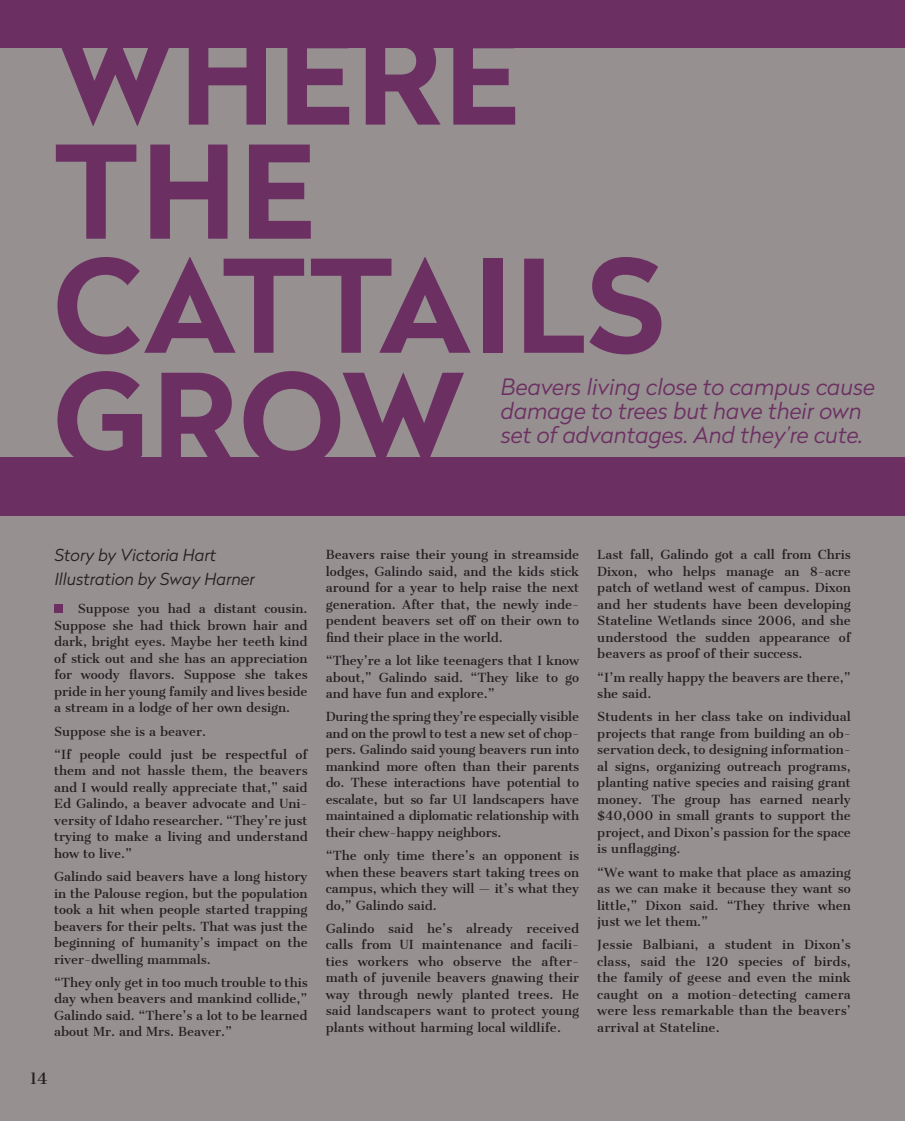
<style>
.page{position:relative;width:905px;height:1121px;background:#fff}
.page>*{position:absolute;margin:0;border:0;box-sizing:border-box;transform-origin:0 0}
.Headline{font:700 127.95px/114px "Radikal";letter-spacing:.02em;color:#6c2f62}
.Subhead{font:italic 300 22.5px/24px "Radikal";color:#6c2f62}
.Subhead-2{font:italic 300 16.5px "Radikal";color:#231f20}
.t1{font:15px "Cantata One";color:#231f20}
.Body_Text{font:12px/16.5px "Cantata One";color:#231f20;text-align:justify}
</style>
<div class="page">
<div style="left:0;top:0;width:904px;height:1120px;background:#969091"></div>
<div style="left:54px;top:604px;width:9px;height:9px;background:#6c2f62"></div>
<div style="left:0;top:457px;width:904px;height:59px;background:#6c2f62"></div>
<div style="left:0;top:0;width:904px;height:48px;background:#6c2f62"></div>
<p class="Headline" style="left:54px;top:18px;width:612px">WHERE<br>THE<br>CATTAILS<br>GROW</p>
<p class="Subhead" style="left:501px;top:374px;width:376px">Beavers living close to campus cause damage to trees but have their own set of advantages. And they’re cute.</p>
<p class="Subhead-2" style="left:55px;top:543px;width:163px">Story by Victoria Hart</p>
<p class="Subhead-2" style="left:55px;top:567px;width:201px">Illustration by Sway Harner</p>
<p class="Body_Text" style="left:54px;top:600px;width:255px;text-indent:24px">Suppose you had a distant cousin.<br>Suppose she had thick brown hair and dark, bright eyes. Maybe her teeth kind of stick out and she has an appreciation for woody flavors. Suppose she takes pride in her young family and lives beside a stream in a lodge of her own design.</p>
<p class="Body_Text" style="left:54px;top:723px;width:153px">Suppose she is a beaver.</p>
<p class="Body_Text" style="left:54px;top:746px;width:255px">“If people could just be respectful of them and not hassle them, the beavers and I would really appreciate that,” said Ed Galindo, a beaver advocate and Uni&shy;versity of Idaho researcher. “They’re just trying to make a living and understand how to live.”</p>
<p class="Body_Text" style="left:54px;top:868px;width:255px">Galindo said beavers have a long history in the Palouse region, but the population took a hit when people started trapping beavers for their pelts. That was just the beginning of humanity’s impact on the river-dwelling mammals.</p>
<p class="Body_Text" style="left:54px;top:974px;width:255px">“They only get in too much trouble to this day when beavers and mankind collide,” Galindo said. “There’s a lot to be learned about Mr. and Mrs. Beaver.”</p>
<p class="t1" style="left:30px;top:1068px;width:19px">14</p>
<p class="Body_Text" style="left:326px;top:546px;width:255px">Beavers raise their young in streamside lodges, Galindo said, and the kids stick around for a year to help raise the next generation. After that, the newly inde&shy;pendent beavers set off on their own to find their place in the world.</p>
<p class="Body_Text" style="left:326px;top:652px;width:255px">“They’re a lot like teenagers that I know about,” Galindo said. “They like to go and have fun and explore.”</p>
<p class="Body_Text" style="left:326px;top:708px;width:255px">During the spring they’re especially visible and on the prowl to test a new set of chop&shy;pers. Galindo said young beavers run into mankind more often than their parents do. These interactions have potential to escalate, but so far UI landscapers have maintained a diplomatic relationship with their chew-happy neighbors.</p>
<p class="Body_Text" style="left:326px;top:847px;width:255px">“The only time there’s an opponent is when these beavers start taking trees on campus, which they will — it’s what they do,” Galindo said.</p>
<p class="Body_Text" style="left:326px;top:920px;width:255px">Galindo said he’s already received calls from UI maintenance and facili&shy;ties workers who observe the after&shy;math of juvenile beavers gnawing their way through newly planted trees. He said landscapers want to protect young plants without harming local wildlife.</p>
<p class="Body_Text" style="left:597px;top:546px;width:255px">Last fall, Galindo got a call from Chris Dixon, who helps manage an 8-acre patch of wetland west of campus. Dixon and her students have been developing Stateline Wetlands since 2006, and she understood the sudden appearance of beavers as proof of their success.</p>
<p class="Body_Text" style="left:597px;top:669px;width:255px">“I’m really happy the beavers are there,” she said.</p>
<p class="Body_Text" style="left:597px;top:708px;width:255px">Students in her class take on individual projects that range from building an ob&shy;servation deck, to designing information&shy;al signs, organizing outreach programs, planting native species and raising grant money. The group has earned nearly $40,000 in small grants to support the project, and Dixon’s passion for the space is unflagging.</p>
<p class="Body_Text" style="left:597px;top:864px;width:255px">“We want to make that place as amazing as we can make it because they want so little,” Dixon said. “They thrive when just we let them.”</p>
<p class="Body_Text" style="left:597px;top:936px;width:255px">Jessie Balbiani, a student in Dixon’s class, said the 120 species of birds, the family of geese and even the mink caught on a motion-detecting camera were less remarkable than the beavers’ arrival at Stateline.</p>
</div>
